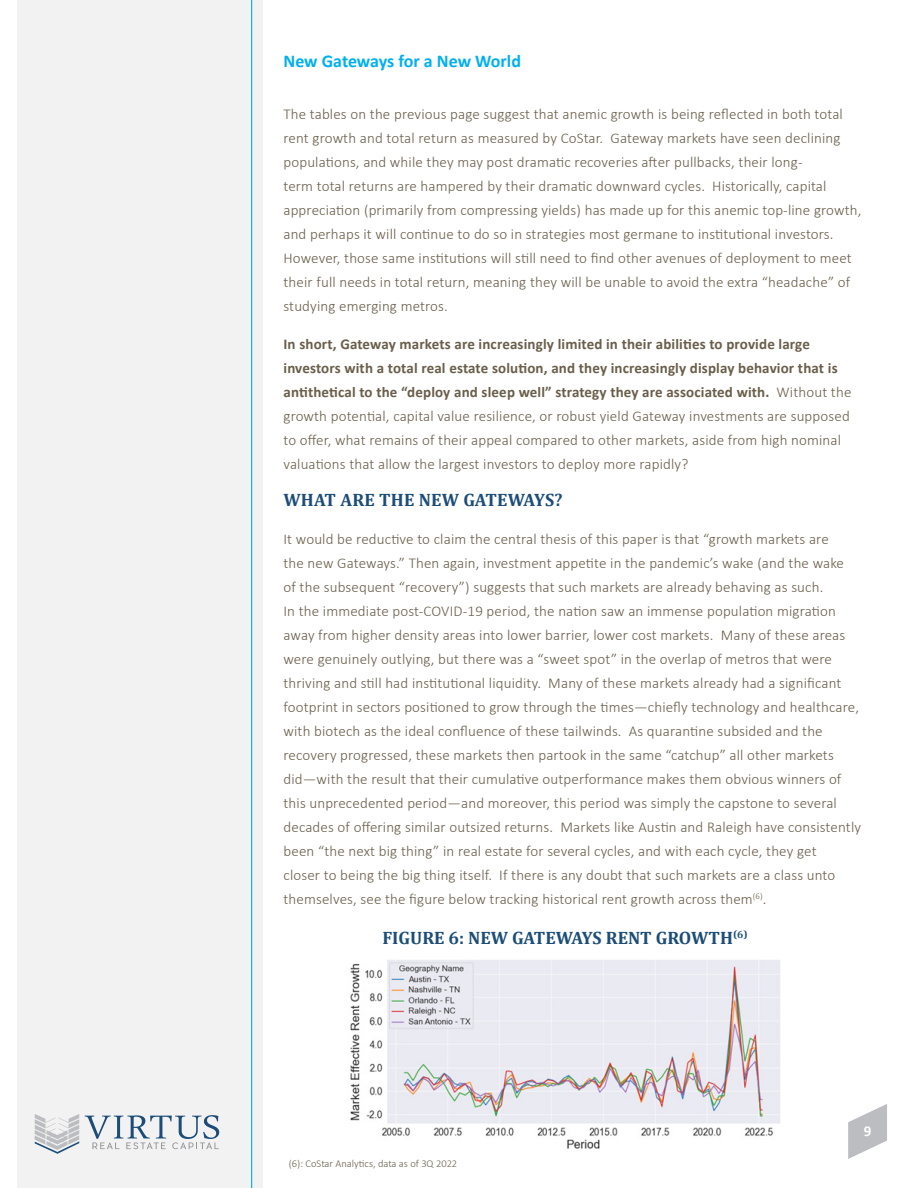
<style>
.page{position:relative;width:918px;height:1188px;background:#fff}
.page>*{position:absolute;margin:0;border:0;box-sizing:border-box;transform-origin:0 0}
.t1{font:700 18px "Cambria";color:#1c4d79}
.t2{font:700 18px "Calibri";letter-spacing:-.005em;color:#00b0f0}
.t3{font:300 15px/24px "Calibri";letter-spacing:.01em;color:#695e4a}
.t4{font:700 15px "Calibri";color:#fff}
.t5{font:300 10.5px "Calibri";color:#695e4a}
.s1{font-weight:700}
</style>
<div class="page">
<svg style="left:848px;top:1104px;width:39px;height:55px"></svg>
<div style="left:17px;top:0;width:246px;height:1188px;background:#f2f2f2"></div>
<hr style="left:251px;top:0;width:1px;height:1188px;background:#00b0f0">
<svg style="left:85px;top:1115px;width:134px;height:34px"></svg>
<svg style="left:35px;top:1114px;width:44px;height:40px"></svg>
<img style="left:350px;top:960px;width:430px;height:189px">
<p class="t2" style="left:284px;top:49px;width:239px">New Gateways for a New World</p>
<p class="t3" style="left:284px;top:102px;width:579px">The tables on the previous page suggest that anemic growth is being reflected in both total rent growth and total return as measured by CoStar. Gateway markets have seen declining populations, and while they may post dramatic recoveries after pullbacks, their long-<br>term total returns are hampered by their dramatic downward cycles. Historically, capital appreciation (primarily from compressing yields) has made up for this anemic top-line growth, and perhaps it will continue to do so in strategies most germane to institutional investors.<br>However, those same institutions will still need to find other avenues of deployment to meet their full needs in total return, meaning they will be unable to avoid the extra “headache” of studying emerging metros.</p>
<p class="t3" style="left:284px;top:332px;width:569px"><span class="s1">In short, Gateway markets are increasingly limited in their abilities to provide large investors with a total real estate solution, and they increasingly display behavior that is antithetical to the “deploy and sleep well” strategy they are associated with.</span> Without the growth potential, capital value resilience, or robust yield Gateway investments are supposed to offer, what remains of their appeal compared to other markets, aside from high nominal valuations that allow the largest investors to deploy more rapidly?</p>
<p class="t1" style="left:284px;top:487px;width:281px">WHAT ARE THE NEW GATEWAYS?</p>
<p class="t3" style="left:284px;top:527px;width:579px">It would be reductive to claim the central thesis of this paper is that “growth markets are<br>the new Gateways.” Then again, investment appetite in the pandemic’s wake (and the wake<br>of the subsequent “recovery”) suggests that such markets are already behaving as such.<br>In the immediate post-COVID-19 period, the nation saw an immense population migration away from higher density areas into lower barrier, lower cost markets. Many of these areas were genuinely outlying, but there was a “sweet spot” in the overlap of metros that were thriving and still had institutional liquidity. Many of these markets already had a significant footprint in sectors positioned to grow through the times—chiefly technology and healthcare, with biotech as the ideal confluence of these tailwinds. As quarantine subsided and the recovery progressed, these markets then partook in the same “catchup” all other markets did—with the result that their cumulative outperformance makes them obvious winners of this unprecedented period—and moreover, this period was simply the capstone to several decades of offering similar outsized returns. Markets like Austin and Raleigh have consistently been “the next big thing” in real estate for several cycles, and with each cycle, they get<br>closer to being the big thing itself. If there is any doubt that such markets are a class unto themselves, see the figure below tracking historical rent growth across them<sup>(6)</sup>.</p>
<p class="t1" style="left:382px;top:925px;width:367px">FIGURE 6: NEW GATEWAYS RENT GROWTH<sup>(6)</sup></p>
<p class="t5" style="left:289px;top:1157px;width:170px">(6): CoStar Analytics, data as of 3Q 2022</p>
<p class="t4" style="left:864px;top:1120px;width:9px">9</p>
</div>
